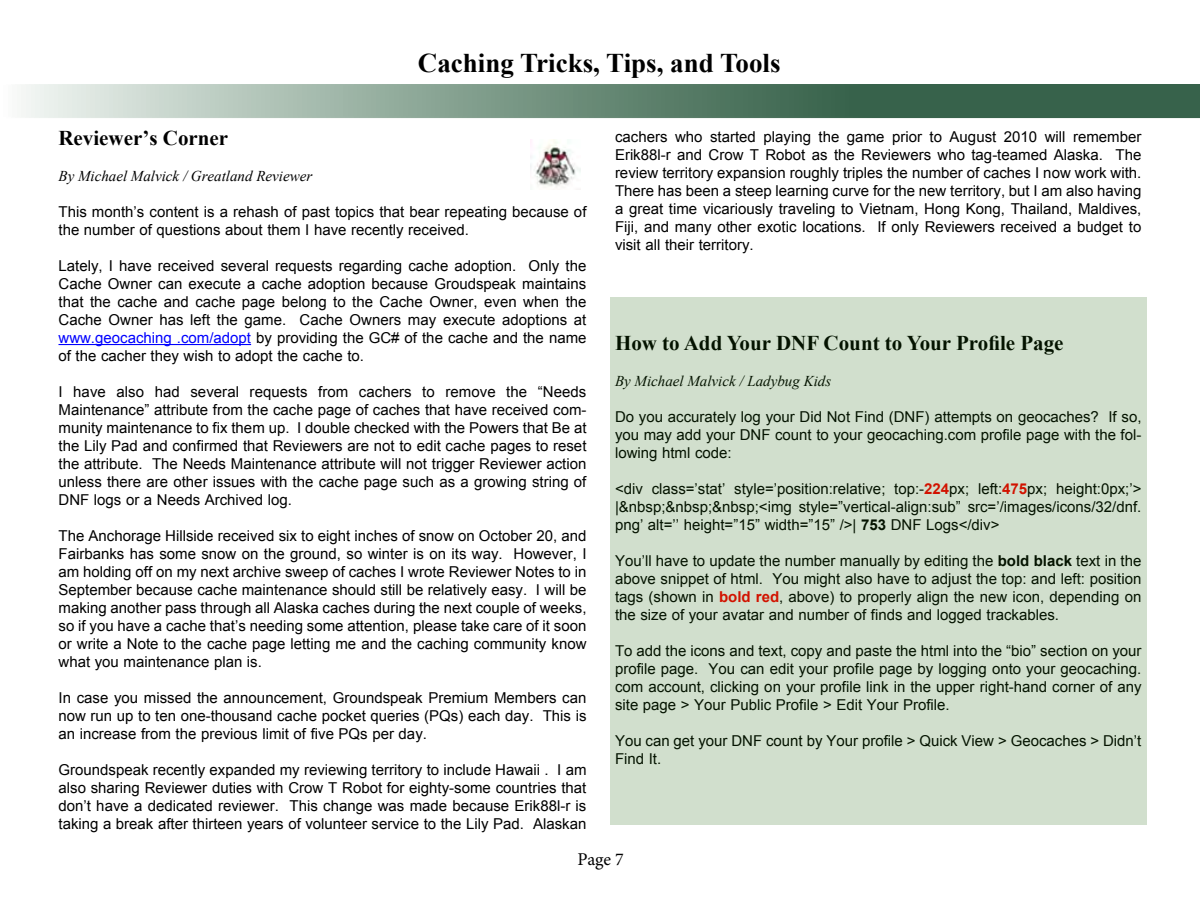
<style>
.page{position:relative;width:1200px;height:900px;background:#fff}
.page>*{position:absolute;margin:0;border:0;box-sizing:border-box;transform-origin:0 0}
.t1{font:700 27px "Times New Roman";color:#000}
.t2{font:700 21px "Times New Roman";color:#000}
.t3{font:18px "Minion Pro";color:#000}
.t4{font:15px/18px "Arial";color:#000;text-align:justify}
.t5{font:italic 15px "Times New Roman";color:#000}
.s1{color:#00f}
.s2{font-weight:700;color:#f00}
.s3{font-weight:700}
</style>
<div class="page">
<svg style="left:21px;top:87px;width:1176px;height:28px;background:#749381"></svg>
<div style="left:1px;top:84px;width:1199px;height:34px;border:2px solid #fff"></div>
<hr style="left:58px;top:344px;width:193px;height:1px;background:#00f">
<img style="left:531px;top:140px;width:49px;height:48px">
<div style="left:610px;top:297px;width:537px;height:528px;background:#d1dfcd"></div>
<h1 class="t1" style="left:418px;top:45px;width:364px">Caching Tricks, Tips, and Tools</h1>
<h2 class="t2" style="left:58px;top:123px;width:171px">Reviewer’s Corner</h2>
<p class="t5" style="left:59px;top:166px;width:255px">By Michael Malvick / Greatland Reviewer</p>
<p class="t4" style="left:59px;top:203px;width:529px">This month’s content is a rehash of past topics that bear repeating because of the number of questions about them I have recently received.</p>
<p class="t4" style="left:59px;top:257px;width:530px">Lately, I have received several requests regarding cache adoption. Only the Cache Owner can execute a cache adoption because Groudspeak maintains that the cache and cache page belong to the Cache Owner, even when the Cache Owner has left the game. Cache Owners may execute adoptions at <span class="s1">www.geocaching .com/adopt</span> by providing the GC# of the cache and the name of the cacher they wish to adopt the cache to.</p>
<p class="t4" style="left:59px;top:383px;width:530px">I have also had several requests from cachers to remove the “Needs Maintenance” attribute from the cache page of caches that have received com&shy;munity maintenance to fix them up. I double checked with the Powers that Be at the Lily Pad and confirmed that Reviewers are not to edit cache pages to reset the attribute. The Needs Maintenance attribute will not trigger Reviewer action unless there are other issues with the cache page such as a growing string of DNF logs or a Needs Archived log.</p>
<p class="t4" style="left:59px;top:527px;width:530px">The Anchorage Hillside received six to eight inches of snow on October 20, and Fairbanks has some snow on the ground, so winter is on its way. However, I am holding off on my next archive sweep of caches I wrote Reviewer Notes to in September because cache maintenance should still be relatively easy. I will be making another pass through all Alaska caches during the next couple of weeks, so if you have a cache that’s needing some attention, please take care of it soon or write a Note to the cache page letting me and the caching community know what you maintenance plan is.</p>
<p class="t4" style="left:59px;top:689px;width:530px">In case you missed the announcement, Groundspeak Premium Members can now run up to ten one-thousand cache pocket queries (PQs) each day. This is an increase from the previous limit of five PQs per day.</p>
<p class="t4" style="left:59px;top:761px;width:530px">Groundspeak recently expanded my reviewing territory to include Hawaii . I am also sharing Reviewer duties with Crow T Robot for eighty-some countries that don’t have a dedicated reviewer. This change was made because Erik88l-r is taking a break after thirteen years of volunteer service to the Lily Pad. Alaskan</p>
<p class="t4" style="left:615px;top:128px;width:528px">cachers who started playing the game prior to August 2010 will remember Erik88l-r and Crow T Robot as the Reviewers who tag-teamed Alaska. The review territory expansion roughly triples the number of caches I now work with.<br>There has been a steep learning curve for the new territory, but I am also having a great time vicariously traveling to Vietnam, Hong Kong, Thailand, Maldives, Fiji, and many other exotic locations. If only Reviewers received a budget to visit all their territory.</p>
<h2 class="t2" style="left:615px;top:329px;width:450px">How to Add Your DNF Count to Your Profile Page</h2>
<p class="t5" style="left:615px;top:371px;width:218px">By Michael Malvick / Ladybug Kids</p>
<p class="t4" style="left:615px;top:408px;width:528px">Do you accurately log your Did Not Find (DNF) attempts on geocaches? If so, you may add your DNF count to your geocaching.com profile page with the fol&shy;lowing html code:</p>
<p class="t4" style="left:615px;top:480px;width:528px">&lt;div class=’stat’ style=’position:relative; top:-<span class="s2">224</span>px; left:<span class="s2">475</span>px; height:0px;’&gt; |&amp;nbsp;&amp;nbsp;&amp;nbsp;&lt;img style=”vertical-align:sub” src=’/images/icons/32/dnf. png’ alt=’’ height=”15” width=”15” /&gt;| <span class="s3">753</span> DNF Logs&lt;/div&gt;</p>
<p class="t4" style="left:615px;top:552px;width:528px">You’ll have to update the number manually by editing the <span class="s3">bold black</span> text in the above snippet of html. You might also have to adjust the top: and left: position tags (shown in <span class="s2">bold red</span>, above) to properly align the new icon, depending on the size of your avatar and number of finds and logged trackables.</p>
<p class="t4" style="left:615px;top:642px;width:528px">To add the icons and text, copy and paste the html into the “bio” section on your profile page. You can edit your profile page by logging onto your geocaching. com account, clicking on your profile link in the upper right-hand corner of any site page &gt; Your Public Profile &gt; Edit Your Profile.</p>
<p class="t4" style="left:615px;top:732px;width:528px">You can get your DNF count by Your profile &gt; Quick View &gt; Geocaches &gt; Didn’t<br>Find It.</p>
<p class="t3" style="left:578px;top:847px;width:48px">Page 7</p>
</div>
